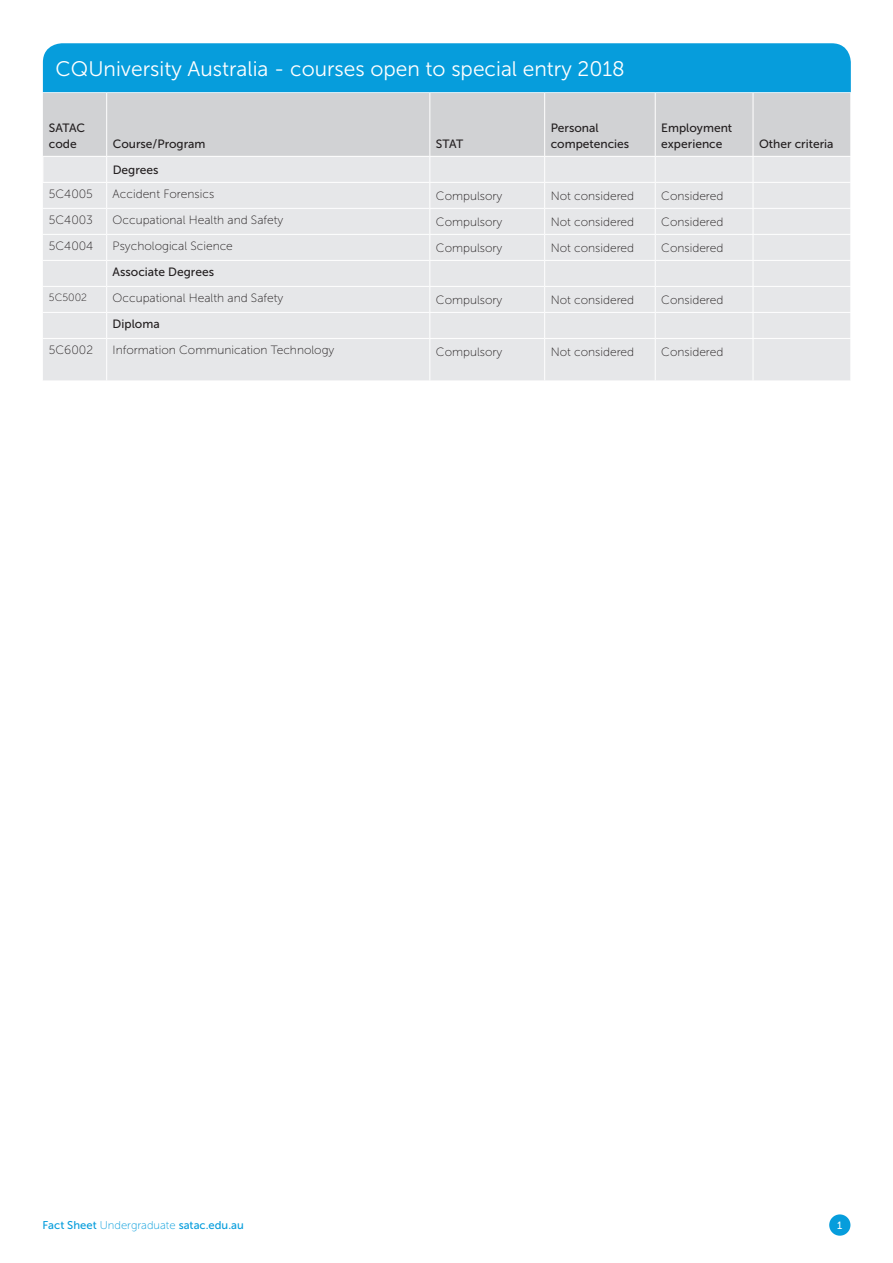
<style>
.page{position:relative;width:893px;height:1263px;background:#fff}
.page>*{position:absolute;margin:0;border:0;box-sizing:border-box;transform-origin:0 0}
.t1{font:21px "Museo Sans 300";color:#fff}
.Body_Copy{font:12px "Museo Sans 100";color:#231f20}
.Table_-_Body{font:12px "Museo Sans 100";color:#231f20}
.Body_Copy_bold{font:12px/15.8px "Museo Sans 500";color:#231f20}
.Table_-_Body-2{font:12px "Museo Sans 500";color:#231f20}
.t2{font:11.25px "Museo Sans 500";color:#069ddc}
.Table_-_Body-3{font:10.5px "Museo Sans 100";color:#231f20}
.t3{font:10.5px "Museo Sans 500";color:#fff}
.s1{font-family:"Museo Sans 100"}
</style>
<div class="page">
<div style="left:829px;top:1214px;width:21px;height:22px;background:#069ddc;border-radius:50%"></div>
<div style="left:43px;top:93px;width:807px;height:63px;background:#d1d2d4"></div>
<div style="left:44px;top:157px;width:806px;height:224px;background:#e6e7e9"></div>
<div style="left:43px;top:183px;width:386px;height:198px;background:#e6e7e9"></div>
<svg style="left:43px;top:157px;width:1px;height:25px"></svg>
<svg style="left:544px;top:157px;width:1px;height:181px"></svg>
<svg style="left:655px;top:157px;width:1px;height:181px"></svg>
<svg style="left:753px;top:157px;width:1px;height:181px"></svg>
<hr style="left:544px;top:339px;width:1px;height:42px;background:#fff">
<hr style="left:655px;top:339px;width:1px;height:42px;background:#fff">
<hr style="left:753px;top:339px;width:1px;height:42px;background:#fff">
<hr style="left:430px;top:182px;width:115px;height:1px;background:#fff">
<hr style="left:545px;top:182px;width:110px;height:1px;background:#fff">
<hr style="left:655px;top:182px;width:98px;height:1px;background:#fff">
<hr style="left:753px;top:182px;width:98px;height:1px;background:#fff">
<hr style="left:430px;top:208px;width:115px;height:1px;background:#fff">
<hr style="left:545px;top:208px;width:110px;height:1px;background:#fff">
<hr style="left:655px;top:208px;width:98px;height:1px;background:#fff">
<hr style="left:753px;top:208px;width:98px;height:1px;background:#fff">
<hr style="left:430px;top:234px;width:115px;height:1px;background:#fff">
<hr style="left:545px;top:234px;width:110px;height:1px;background:#fff">
<hr style="left:655px;top:234px;width:98px;height:1px;background:#fff">
<hr style="left:753px;top:234px;width:98px;height:1px;background:#fff">
<hr style="left:430px;top:260px;width:115px;height:1px;background:#fff">
<hr style="left:545px;top:260px;width:110px;height:1px;background:#fff">
<hr style="left:655px;top:260px;width:98px;height:1px;background:#fff">
<hr style="left:753px;top:260px;width:98px;height:1px;background:#fff">
<hr style="left:430px;top:286px;width:115px;height:1px;background:#fff">
<hr style="left:545px;top:286px;width:110px;height:1px;background:#fff">
<hr style="left:655px;top:286px;width:98px;height:1px;background:#fff">
<hr style="left:753px;top:286px;width:98px;height:1px;background:#fff">
<hr style="left:430px;top:312px;width:115px;height:1px;background:#fff">
<hr style="left:545px;top:312px;width:110px;height:1px;background:#fff">
<hr style="left:655px;top:312px;width:98px;height:1px;background:#fff">
<hr style="left:753px;top:312px;width:98px;height:1px;background:#fff">
<hr style="left:430px;top:338px;width:115px;height:1px;background:#fff">
<hr style="left:545px;top:338px;width:110px;height:1px;background:#fff">
<hr style="left:655px;top:338px;width:98px;height:1px;background:#fff">
<hr style="left:753px;top:338px;width:98px;height:1px;background:#fff">
<hr style="left:43px;top:182px;width:64px;height:1px;background:#fff">
<hr style="left:107px;top:182px;width:323px;height:1px;background:#fff">
<hr style="left:43px;top:208px;width:64px;height:1px;background:#fff">
<hr style="left:107px;top:208px;width:323px;height:1px;background:#fff">
<hr style="left:43px;top:234px;width:64px;height:1px;background:#fff">
<hr style="left:107px;top:234px;width:323px;height:1px;background:#fff">
<hr style="left:43px;top:260px;width:64px;height:1px;background:#fff">
<hr style="left:107px;top:260px;width:323px;height:1px;background:#fff">
<hr style="left:43px;top:286px;width:64px;height:1px;background:#fff">
<hr style="left:107px;top:286px;width:323px;height:1px;background:#fff">
<hr style="left:43px;top:312px;width:64px;height:1px;background:#fff">
<hr style="left:107px;top:312px;width:323px;height:1px;background:#fff">
<svg style="left:106px;top:157px;width:1px;height:181px"></svg>
<svg style="left:429px;top:157px;width:1px;height:181px"></svg>
<hr style="left:43px;top:338px;width:64px;height:1px;background:#fff">
<hr style="left:107px;top:338px;width:323px;height:1px;background:#fff">
<hr style="left:106px;top:339px;width:1px;height:42px;background:#fff">
<hr style="left:429px;top:339px;width:1px;height:42px;background:#fff">
<hr style="left:106px;top:93px;width:1px;height:63px;background:#fff">
<hr style="left:429px;top:93px;width:1px;height:63px;background:#fff">
<hr style="left:544px;top:93px;width:1px;height:63px;background:#fff">
<hr style="left:655px;top:93px;width:1px;height:63px;background:#fff">
<hr style="left:753px;top:93px;width:1px;height:63px;background:#fff">
<div style="left:43px;top:43px;width:808px;height:49px;background:#069ddc"></div>
<p class="t1" style="left:56px;top:57px;width:571px">CQUniversity Australia - courses open to special entry 2018</p>
<p class="Body_Copy_bold" style="left:49px;top:120px;width:38px">SATAC code</p>
<p class="Body_Copy_bold" style="left:113px;top:136px;width:94px">Course/Program</p>
<p class="Body_Copy_bold" style="left:436px;top:136px;width:29px">STAT</p>
<p class="Body_Copy_bold" style="left:113px;top:162px;width:47px">Degrees</p>
<p class="Body_Copy_bold" style="left:551px;top:120px;width:80px">Personal competencies</p>
<p class="Body_Copy_bold" style="left:661px;top:120px;width:72px">Employment experience</p>
<p class="Table_-_Body" style="left:49px;top:188px;width:46px">5C4005</p>
<p class="Table_-_Body" style="left:113px;top:188px;width:103px">Accident Forensics</p>
<p class="Body_Copy" style="left:436px;top:189px;width:68px">Compulsory</p>
<p class="Body_Copy" style="left:551px;top:189px;width:85px">Not considered</p>
<p class="Body_Copy" style="left:661px;top:189px;width:64px">Considered</p>
<p class="Table_-_Body" style="left:49px;top:214px;width:46px">5C4003</p>
<p class="Table_-_Body" style="left:113px;top:214px;width:172px">Occupational Health and Safety</p>
<p class="Body_Copy" style="left:436px;top:215px;width:68px">Compulsory</p>
<p class="Body_Copy" style="left:551px;top:215px;width:85px">Not considered</p>
<p class="Body_Copy" style="left:661px;top:215px;width:64px">Considered</p>
<p class="Table_-_Body" style="left:49px;top:240px;width:46px">5C4004</p>
<p class="Table_-_Body" style="left:113px;top:240px;width:122px">Psychological Science</p>
<p class="Body_Copy" style="left:436px;top:241px;width:68px">Compulsory</p>
<p class="Body_Copy" style="left:551px;top:241px;width:85px">Not considered</p>
<p class="Body_Copy" style="left:661px;top:241px;width:64px">Considered</p>
<p class="Table_-_Body-2" style="left:113px;top:266px;width:103px">Associate Degrees</p>
<p class="Table_-_Body-3" style="left:49px;top:292px;width:40px">5C5002</p>
<p class="Table_-_Body" style="left:113px;top:292px;width:172px">Occupational Health and Safety</p>
<p class="Body_Copy" style="left:436px;top:293px;width:68px">Compulsory</p>
<p class="Body_Copy" style="left:551px;top:293px;width:85px">Not considered</p>
<p class="Body_Copy" style="left:661px;top:293px;width:64px">Considered</p>
<p class="Table_-_Body-2" style="left:113px;top:318px;width:49px">Diploma</p>
<p class="Table_-_Body" style="left:49px;top:344px;width:46px">5C6002</p>
<p class="Table_-_Body" style="left:113px;top:344px;width:223px">Information Communication Technology</p>
<p class="Body_Copy" style="left:436px;top:345px;width:68px">Compulsory</p>
<p class="Body_Copy" style="left:551px;top:345px;width:85px">Not considered</p>
<p class="Body_Copy" style="left:661px;top:345px;width:64px">Considered</p>
<p class="Body_Copy_bold" style="left:759px;top:136px;width:76px">Other criteria</p>
<p class="t2" style="left:43px;top:1219px;width:203px">Fact Sheet <span class="s1">Undergraduate</span> satac.edu.au</p>
<p class="t3" style="left:837px;top:1219px;width:7px">1</p>
</div>
